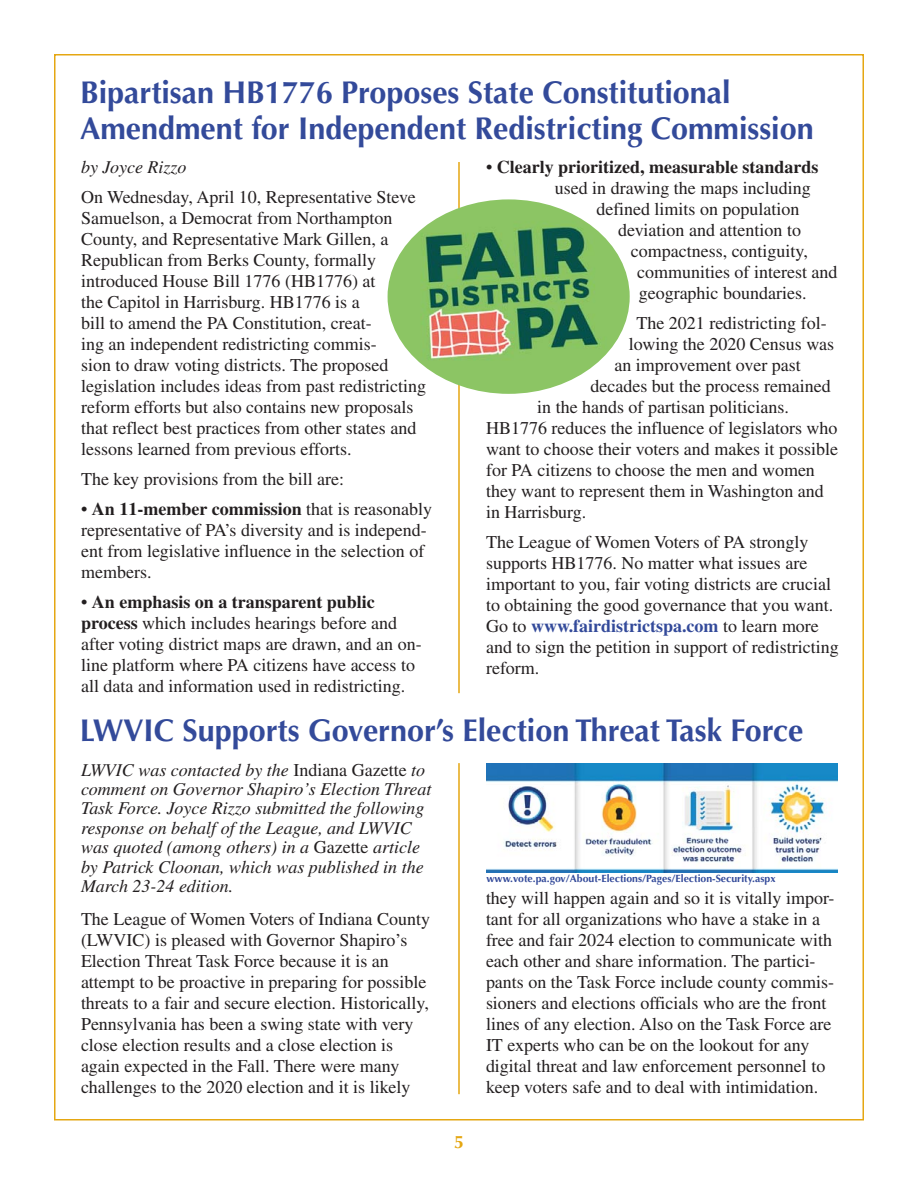
<style>
.page{position:relative;width:918px;height:1188px;background:#fff}
.page>*{position:absolute;margin:0;border:0;box-sizing:border-box;transform-origin:0 0}
.t1{font:700 31.5px/36px "Optima CE";color:#334a9a}
.t2{font:18px/21px "Times";color:#231f20}
.t3{font:italic 18px/19.5px "Times";color:#231f20}
.t4{font:700 18px "Times";color:#231f20}
.t5{font:700 18px "Optima CE";color:#e5a712}
.t6{font:700 10.5px "Optima CE";color:#334a9a}
.s1{font-weight:700}
.s2{font-weight:400}
.s3{font-weight:700;color:#334a9a}
.s4{font-style:normal}
</style>
<div class="page">
<hr style="left:458px;top:162px;width:2px;height:531px;background:#e5a712">
<img style="left:388px;top:199px;width:242px;height:195px;border-radius:50%">
<hr style="left:458px;top:763px;width:2px;height:331px;background:#e5a712">
<img style="left:486px;top:764px;width:352px;height:108px">
<h1 class="t1" style="left:80px;top:77px;width:735px">Bipartisan HB1776 Proposes State Constitutional<br>Amendment for Independent Redistricting Commission</h1>
<p class="t3" style="left:81px;top:158px;width:107px">by Joyce Rizzo</p>
<p class="t2" style="left:81px;top:188px;width:346px">On Wednesday, April 10, Representative Steve Samuelson, a Democrat from Northampton County, and Representative Mark Gillen, a Republican from Berks County, formally introduced House Bill 1776 (HB1776) at<br>the Capitol in Harrisburg. HB1776 is a<br>bill to amend the PA Constitution, creat-<br>ing an independent redistricting commis-<br>sion to draw voting districts. The proposed legislation includes ideas from past redistricting reform efforts but also contains new proposals that reflect best practices from other states and lessons learned from previous efforts.</p>
<p class="t2" style="left:81px;top:470px;width:265px">The key provisions from the bill are:</p>
<p class="t2" style="left:81px;top:500px;width:352px">• <span class="s1">An 11-member commission</span> that is reasonably representative of PA’s diversity and is independ&shy;ent from legislative influence in the selection of members.</p>
<p class="t2" style="left:81px;top:593px;width:342px">• <span class="s1">An emphasis on a transparent public process</span> which includes hearings before and after voting district maps are drawn, and an on&shy;line platform where PA citizens have access to all data and information used in redistricting.</p>
<p class="t4" style="left:486px;top:160px;width:334px"><span class="s2">•</span> Clearly prioritized, measurable standards</p>
<p class="t2" style="left:555px;top:179px;width:258px">used in drawing the maps including</p>
<p class="t2" style="left:596px;top:200px;width:205px">defined limits on population</p>
<p class="t2" style="left:618px;top:221px;width:184px">deviation and attention to</p>
<p class="t2" style="left:631px;top:242px;width:179px">compactness, contiguity,</p>
<p class="t2" style="left:637px;top:263px;width:202px">communities of interest and</p>
<p class="t2" style="left:639px;top:284px;width:169px">geographic boundaries.</p>
<p class="t2" style="left:636px;top:314px;width:192px">The 2021 redistricting fol-</p>
<p class="t2" style="left:629px;top:335px;width:207px">lowing the 2020 Census was</p>
<p class="t2" style="left:615px;top:356px;width:188px">an improvement over past</p>
<p class="t2" style="left:590px;top:377px;width:242px">decades but the process remained</p>
<p class="t2" style="left:537px;top:398px;width:253px">in the hands of partisan politicians.</p>
<p class="t2" style="left:486px;top:419px;width:353px">HB1776 reduces the influence of legislators who</p>
<p class="t2" style="left:486px;top:440px;width:354px">want to choose their voters and makes it possible</p>
<p class="t2" style="left:486px;top:461px;width:330px">for PA citizens to choose the men and women</p>
<p class="t2" style="left:486px;top:482px;width:339px">they want to represent them in Washington and</p>
<p class="t2" style="left:486px;top:503px;width:102px">in Harrisburg.</p>
<p class="t2" style="left:486px;top:533px;width:354px">The League of Women Voters of PA strongly supports HB1776. No matter what issues are important to you, fair voting districts are crucial to obtaining the good governance that you want.<br>Go to <span class="s3">www.fairdistrictspa.com</span> to learn more and to sign the petition in support of redistricting reform.</p>
<h1 class="t1" style="left:80px;top:716px;width:725px">LWVIC Supports Governor’s Election Threat Task Force</h1>
<p class="t3" style="left:81px;top:761px;width:352px">LWVIC was contacted by the <span class="s4">Indiana Gazette</span> to comment on Governor Shapiro’s Election Threat Task Force. Joyce Rizzo submitted the following response on behalf of the League, and LWVIC was quoted (among others) in a <span class="s4">Gazette</span> article by Patrick Cloonan, which was published in the March 23-24 edition.</p>
<p class="t2" style="left:81px;top:910px;width:351px">The League of Women Voters of Indiana County (LWVIC) is pleased with Governor Shapiro’s Election Threat Task Force because it is an attempt to be proactive in preparing for possible threats to a fair and secure election. Historically, Pennsylvania has been a swing state with very close election results and a close election is again expected in the Fall. There were many challenges to the 2020 election and it is likely</p>
<p class="t6" style="left:486px;top:874px;width:291px">www.vote.pa.gov/About-Elections/Pages/Election-Security.aspx</p>
<p class="t2" style="left:486px;top:890px;width:350px">they will happen again and so it is vitally impor&shy;tant for all organizations who have a stake in a free and fair 2024 election to communicate with each other and share information. The partici&shy;pants on the Task Force include county commis&shy;sioners and elections officials who are the front lines of any election. Also on the Task Force are IT experts who can be on the lookout for any digital threat and law enforcement personnel to keep voters safe and to deal with intimidation.</p>
<p class="t5" style="left:454px;top:1134px;width:12px">5</p>
</div>
